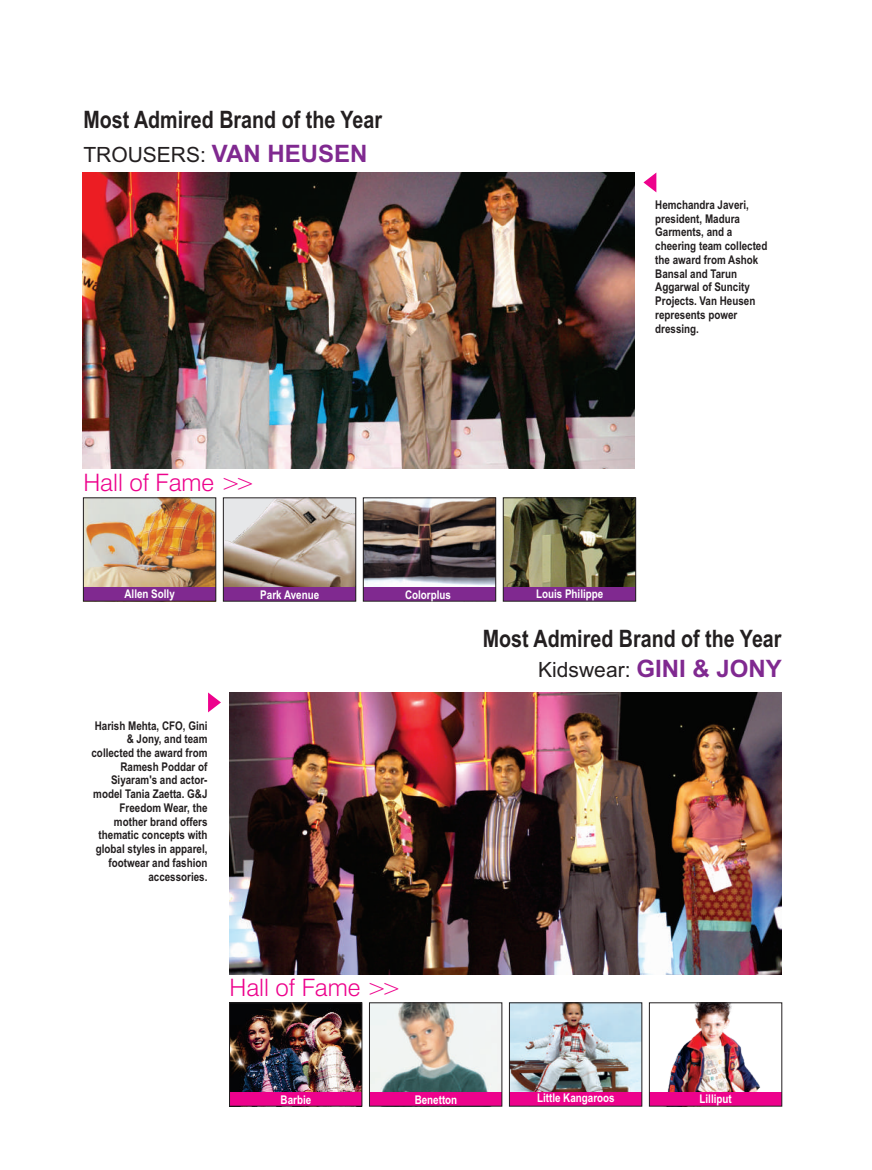
<style>
.page{position:relative;width:872px;height:1170px;background:#fff}
.page>*{position:absolute;margin:0;border:0;box-sizing:border-box;transform-origin:0 0}
.t1{font:700 24px "Arial Narrow";color:#231f20}
.t2{font:300 24px "Swiss 721 BT";color:#ed028c}
.t3{font:21px "Arial";color:#231f20}
.t4{font:700 12px/13.6px "Arial Narrow";color:#231f20}
.t5{font:700 12px "Arial Narrow";color:#fff}
.s1{font-weight:700;font-size:24px;color:#802990}
</style>
<div class="page">
<img style="left:82px;top:172px;width:701px;height:935px">
<p class="t1" style="left:83px;top:101px;width:300px">Most Admired Brand of the Year</p>
<p class="t3" style="left:83px;top:141px;width:285px">TROUSERS: <span class="s1">VAN HEUSEN</span></p>
<p class="t4" style="left:655px;top:197px;width:114px">Hemchandra Javeri, president, Madura<br>Garments, and a cheering team collected the award from Ashok<br>Bansal and Tarun<br>Aggarwal of Suncity<br>Projects. Van Heusen represents power dressing.</p>
<p class="t2" style="left:83px;top:467px;width:173px">Hall of Fame &gt;&gt;</p>
<p class="t5" style="left:124px;top:584px;width:52px">Allen Solly</p>
<p class="t5" style="left:405px;top:585px;width:47px">Colorplus</p>
<p class="t5" style="left:260px;top:585px;width:60px">Park Avenue</p>
<p class="t5" style="left:536px;top:584px;width:69px">Louis Philippe</p>
<p class="t1" style="left:483px;top:620px;width:300px">Most Admired Brand of the Year</p>
<p class="t4" style="left:91px;top:718px;width:117px;text-align:right">Harish Mehta, CFO, Gini &amp; Jony, and team collected the award from<br>Ramesh Poddar of<br>Siyaram's and actor&shy;model Tania Zaetta. G&amp;J<br>Freedom Wear, the mother brand offers thematic concepts with global styles in apparel, footwear and fashion accessories.</p>
<p class="t2" style="left:229px;top:972px;width:173px">Hall of Fame &gt;&gt;</p>
<p class="t3" style="left:538px;top:655px;width:245px">Kidswear: <span class="s1">GINI &amp; JONY</span></p>
<p class="t5" style="left:537px;top:1088px;width:79px">Little Kangaroos</p>
<p class="t5" style="left:280px;top:1090px;width:32px">Barbie</p>
<p class="t5" style="left:415px;top:1090px;width:44px">Benetton</p>
<p class="t5" style="left:699px;top:1089px;width:34px">Lilliput</p>
</div>
